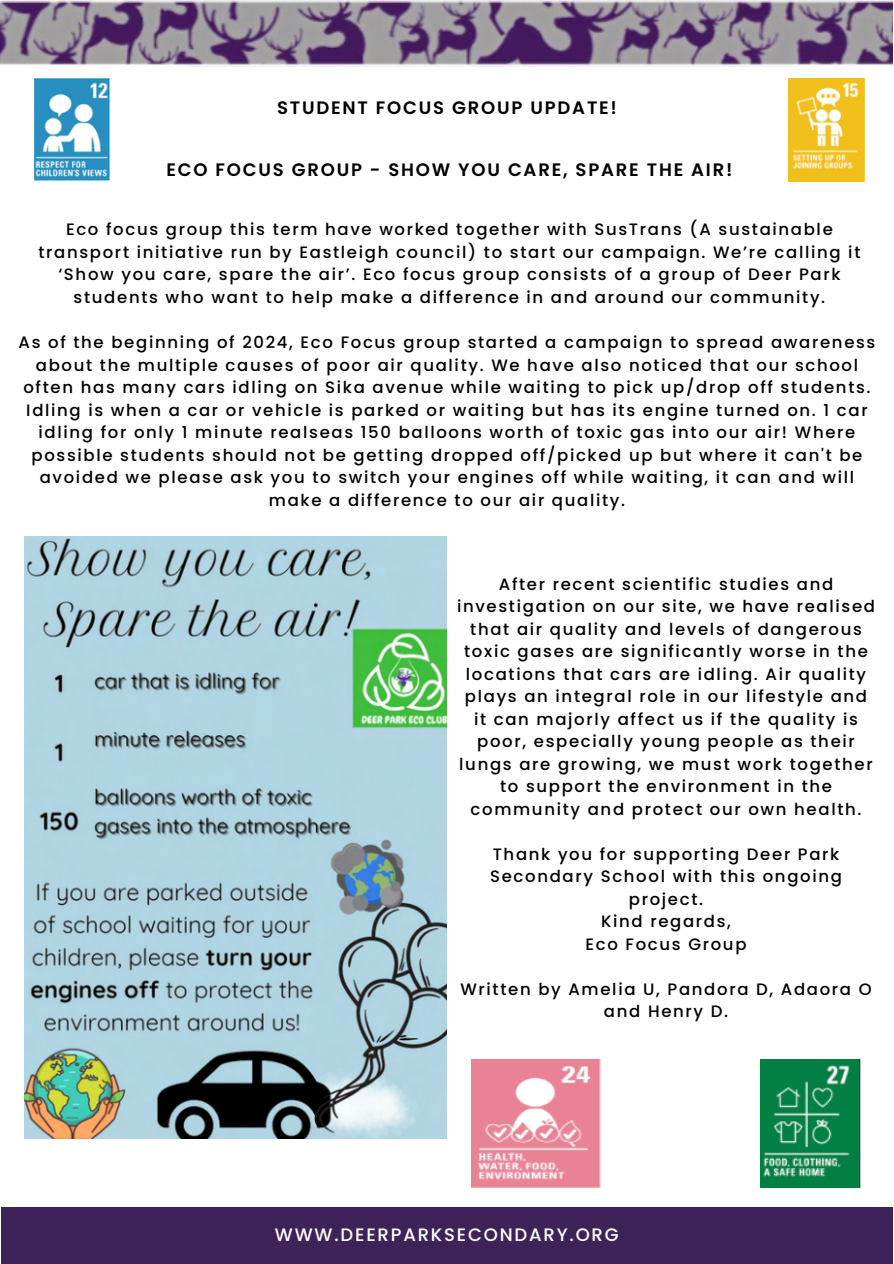
<style>
.page{position:relative;width:894px;height:1264px;background:#fff}
.page>*{position:absolute;margin:0;border:0;box-sizing:border-box;transform-origin:0 0}
.t1{font:600 18px "Poppins";letter-spacing:.1em;color:#000}
.t2{font:500 18px "Poppins";letter-spacing:.1em;color:#fff}
.t3{font:500 16.5px/22.5px "Poppins";letter-spacing:.1em;color:#000;text-align:center}
</style>
<div class="page">
<div style="left:1px;top:1206px;width:891px;height:57px;background:#3e2359"></div>
<img style="left:0;top:0;width:892px;height:66px">
<img style="left:35px;top:79px;width:75px;height:102px">
<img style="left:788px;top:79px;width:76px;height:102px">
<img style="left:24px;top:536px;width:422px;height:602px">
<img style="left:471px;top:1059px;width:130px;height:128px">
<img style="left:760px;top:1059px;width:101px;height:128px">
<p class="t1" style="left:277px;top:95px;width:341px">STUDENT FOCUS GROUP UPDATE!</p>
<p class="t1" style="left:166px;top:157px;width:567px">ECO FOCUS GROUP - SHOW YOU CARE, SPARE THE AIR!</p>
<p class="t3" style="left:38px;top:218px;width:823px">Eco focus group this term have worked together with SusTrans (A sustainable transport initiative run by Eastleigh council) to start our campaign. We’re calling it ‘Show you care, spare the air’. Eco focus group consists of a group of Deer Park students who want to help make a difference in and around our community.</p>
<p class="t3" style="left:19px;top:331px;width:858px">As of the beginning of 2024, Eco Focus group started a campaign to spread awareness about the multiple causes of poor air quality. We have also noticed that our school often has many cars idling on Sika avenue while waiting to pick up/drop off students.</p>
<p class="t3" style="left:26px;top:398px;width:842px">Idling is when a car or vehicle is parked or waiting but has its engine turned on. 1 car idling for only 1 minute realseas 150 balloons worth of toxic gas into our air! Where possible students should not be getting dropped off/picked up but where it can't be avoided we please ask you to switch your engines off while waiting, it can and will make a difference to our air quality.</p>
<p class="t3" style="left:457px;top:572px;width:419px">After recent scientific studies and investigation on our site, we have realised that air quality and levels of dangerous toxic gases are significantly worse in the locations that cars are idling. Air quality plays an integral role in our lifestyle and it can majorly affect us if the quality is poor, especially young people as their lungs are growing, we must work together to support the environment in the community and protect our own health.</p>
<p class="t3" style="left:490px;top:842px;width:353px">Thank you for supporting Deer Park<br>Secondary School with this ongoing project.</p>
<p class="t3" style="left:601px;top:910px;width:131px">Kind regards,</p>
<p class="t3" style="left:585px;top:932px;width:162px">Eco Focus Group</p>
<p class="t3" style="left:460px;top:977px;width:412px">Written by Amelia U, Pandora D, Adaora O and Henry D.</p>
<p class="t2" style="left:275px;top:1221px;width:345px">WWW.DEERPARKSECONDARY.ORG</p>
</div>
